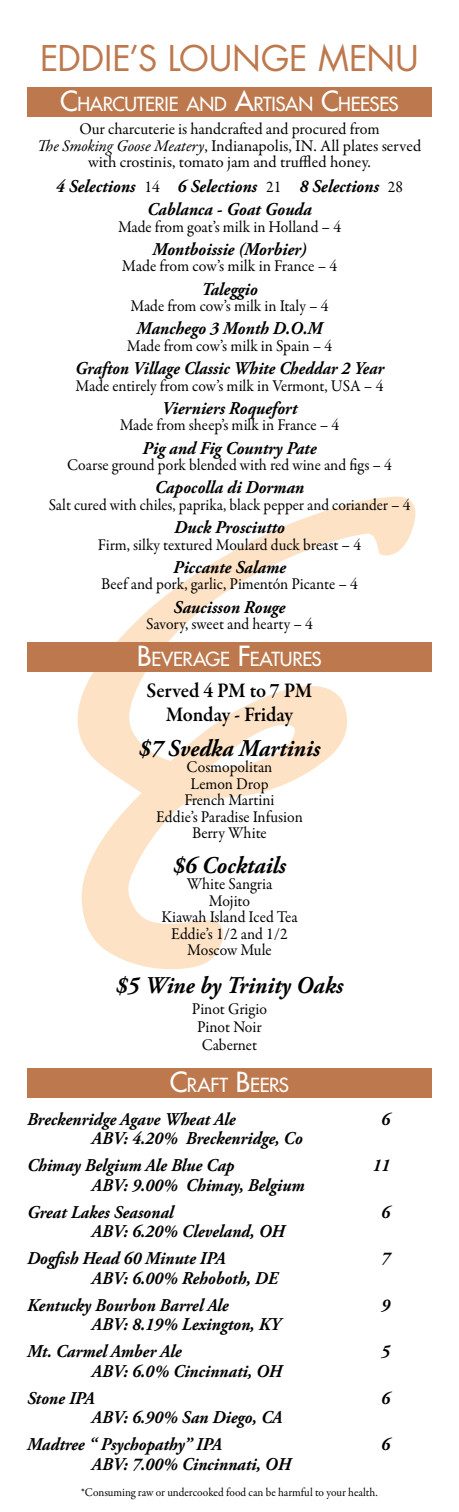
<style>
.page{position:relative;width:459px;height:1512px;background:#fff}
.page>*{position:absolute;margin:0;border:0;box-sizing:border-box;transform-origin:0 0}
.t1{font:34.5px "Futura Std";color:#bd794d}
.t2{font:italic 700 24px "Adobe Garamond Pro";color:#000;scale:.94 1}
.t3{font:600 21px/24px "Garamond Premr Pro";letter-spacing:-.01em;color:#000;text-align:center;scale:.95 1}
.t4{font:500 18.9px "Futura Std";letter-spacing:-.015em;color:#fff}
.t5{font:italic 700 18px/27px "Adobe Garamond Pro";color:#000;scale:.94 1}
.t6{font:italic 700 18px "Adobe Garamond Pro";color:#000;scale:.92 1}
.t7{font:16.5px/16.5px "Garamond Premr Pro";color:#000;text-align:center;scale:.95 1}
.t8{font:16.5px/16.5px "Garamond Premr Pro";color:#000;text-align:center}
.t9{font:16.5px "Garamond Premr Pro";color:#000;scale:.94 1}
.t10{font:12px "Garamond Premr Pro";color:#000;scale:.95 1}
.s1{font-size:27px}
.s2{font-style:italic}
.s3{font-family:"Garamond Premr Pro";font-weight:400;font-style:normal;font-size:16.5px}
</style>
<div class="page">
<svg style="left:78px;top:497px;width:338px;height:472px"></svg>
<div style="left:27px;top:642px;width:405px;height:30px;background:#bd794d"></div>
<div style="left:27px;top:1068px;width:405px;height:30px;background:#bd794d"></div>
<div style="left:27px;top:87px;width:405px;height:30px;background:#bd794d"></div>
<h1 class="t1" style="left:40px;top:36px;width:380px">EDDIE’S LOUNGE MENU</h1>
<p class="t4" style="left:60px;top:92px;width:340px"><span class="s1">C</span>HARCUTERIE AND <span class="s1">A</span>RTISAN <span class="s1">C</span>HEESES</p>
<p class="t8" style="left:38px;top:121px;width:385px">Our charcuterie is handcrafted and procured from<br><span class="s2">The Smoking Goose Meatery</span>, Indianapolis, IN. All plates served with crostinis, tomato jam and truffled honey.</p>
<p class="t5" style="left:56px;top:175px;width:371px;line-height:23.2px;text-align:center">4 Selections <span class="s3">14</span> 6 Selections <span class="s3">21</span> 8 Selections <span class="s3">28<br></span>Cablanca - Goat Gouda</p>
<p class="t7" style="left:118px;top:219px;width:236px">Made from goat’s milk in Holland – 4</p>
<p class="t5" style="left:152px;top:236px;width:166px">Montboissie (Morbier)</p>
<p class="t8" style="left:122px;top:258px;width:217px">Made from cow’s milk in France – 4</p>
<p class="t5" style="left:201px;top:276px;width:61px">Taleggio</p>
<p class="t7" style="left:131px;top:298px;width:210px">Made from cow’s milk in Italy – 4</p>
<p class="t5" style="left:137px;top:316px;width:199px">Manchego 3 Month D.O.M</p>
<p class="t7" style="left:127px;top:338px;width:217px">Made from cow’s milk in Spain – 4</p>
<p class="t6" style="left:75px;top:358px;width:337px">Grafton Village Classic White Cheddar 2 Year</p>
<p class="t7" style="left:76px;top:378px;width:325px">Made entirely from cow’s milk in Vermont, USA – 4</p>
<p class="t5" style="left:162px;top:395px;width:146px">Vierniers Roquefort</p>
<p class="t7" style="left:120px;top:417px;width:233px">Made from sheep’s milk in France – 4</p>
<p class="t5" style="left:143px;top:435px;width:187px">Pig and Fig Country Pate</p>
<p class="t7" style="left:67px;top:457px;width:343px">Coarse ground pork blended with red wine and figs – 4</p>
<p class="t5" style="left:155px;top:475px;width:160px">Capocolla di Dorman</p>
<p class="t9" style="left:49px;top:495px;width:386px">Salt cured with chiles, paprika, black pepper and coriander – 4</p>
<p class="t5" style="left:174px;top:514px;width:119px">Duck Prosciutto</p>
<p class="t7" style="left:98px;top:537px;width:278px">Firm, silky textured Moulard duck breast – 4</p>
<p class="t5" style="left:173px;top:554px;width:121px">Piccante Salame</p>
<p class="t7" style="left:101px;top:576px;width:271px">Beef and pork, garlic, Pimentón Picante – 4</p>
<p class="t5" style="left:174px;top:594px;width:120px">Saucisson Rouge</p>
<p class="t7" style="left:146px;top:616px;width:177px">Savory, sweet and hearty – 4</p>
<p class="t4" style="left:137px;top:647px;width:186px"><span class="s1">B</span>EVERAGE <span class="s1">F</span>EATURES</p>
<p class="t3" style="left:146px;top:679px;width:176px">Served 4 PM to 7 PM<br>Monday - Friday</p>
<h2 class="t2" style="left:139px;top:734px;width:194px">$7 Svedka Martinis</h2>
<p class="t7" style="left:156px;top:759px;width:156px">Cosmopolitan<br>Lemon Drop<br>French Martini<br>Eddie’s Paradise Infusion<br>Berry White</p>
<h2 class="t2" style="left:173px;top:851px;width:122px">$6 Cocktails</h2>
<p class="t7" style="left:161px;top:876px;width:145px">White Sangria<br>Mojito<br>Kiawah Island Iced Tea<br>Eddie’s 1/2 and 1/2<br>Moscow Mule</p>
<h2 class="t2" style="left:116px;top:971px;width:243px">$5 Wine by Trinity Oaks</h2>
<p class="t7" style="left:192px;top:1000px;width:81px;line-height:18px">Pinot Grigio<br>Pinot Noir<br>Cabernet</p>
<p class="t4" style="left:170px;top:1073px;width:121px"><span class="s1">C</span>RAFT <span class="s1">B</span>EERS</p>
<p class="t5" style="left:27px;top:1106px;width:223px">Breckenridge Agave Wheat Ale</p>
<p class="t5" style="left:381px;top:1106px;width:11px">6</p>
<p class="t5" style="left:27px;top:1125px;width:295px;text-indent:65px">ABV: 4.20% Breckenridge, Co<br>Chimay Belgium Ale Blue Cap</p>
<p class="t5" style="left:372px;top:1152px;width:20px">11</p>
<p class="t5" style="left:27px;top:1172px;width:297px;text-indent:65px">ABV: 9.00% Chimay, Belgium<br>Great Lakes Seasonal</p>
<p class="t5" style="left:381px;top:1199px;width:11px">6</p>
<p class="t5" style="left:27px;top:1218px;width:276px;text-indent:65px">ABV: 6.20% Cleveland, OH<br>Dogfish Head 60 Minute IPA</p>
<p class="t5" style="left:27px;top:1265px;width:268px;text-indent:65px">ABV: 6.00% Rehoboth, DE<br>Kentucky Bourbon Barrel Ale</p>
<p class="t5" style="left:27px;top:1311px;width:271px;text-indent:65px">ABV: 8.19% Lexington, KY<br>Mt. Carmel Amber Ale</p>
<p class="t5" style="left:27px;top:1358px;width:273px;text-indent:65px">ABV: 6.0% Cincinnati, OH<br>Stone IPA</p>
<p class="t5" style="left:27px;top:1404px;width:273px;text-indent:65px">ABV: 6.90% San Diego, CA<br>Madtree “ Psychopathy” IPA</p>
<p class="t5" style="left:381px;top:1245px;width:11px">7</p>
<p class="t5" style="left:381px;top:1292px;width:11px">9</p>
<p class="t5" style="left:381px;top:1338px;width:11px">5</p>
<p class="t5" style="left:381px;top:1385px;width:11px">6</p>
<p class="t5" style="left:381px;top:1431px;width:11px">6</p>
<p class="t5" style="left:92px;top:1451px;width:213px">ABV: 7.00% Cincinnati, OH</p>
<p class="t10" style="left:81px;top:1485px;width:314px">*Consuming raw or undercooked food can be harmful to your health.</p>
</div>
